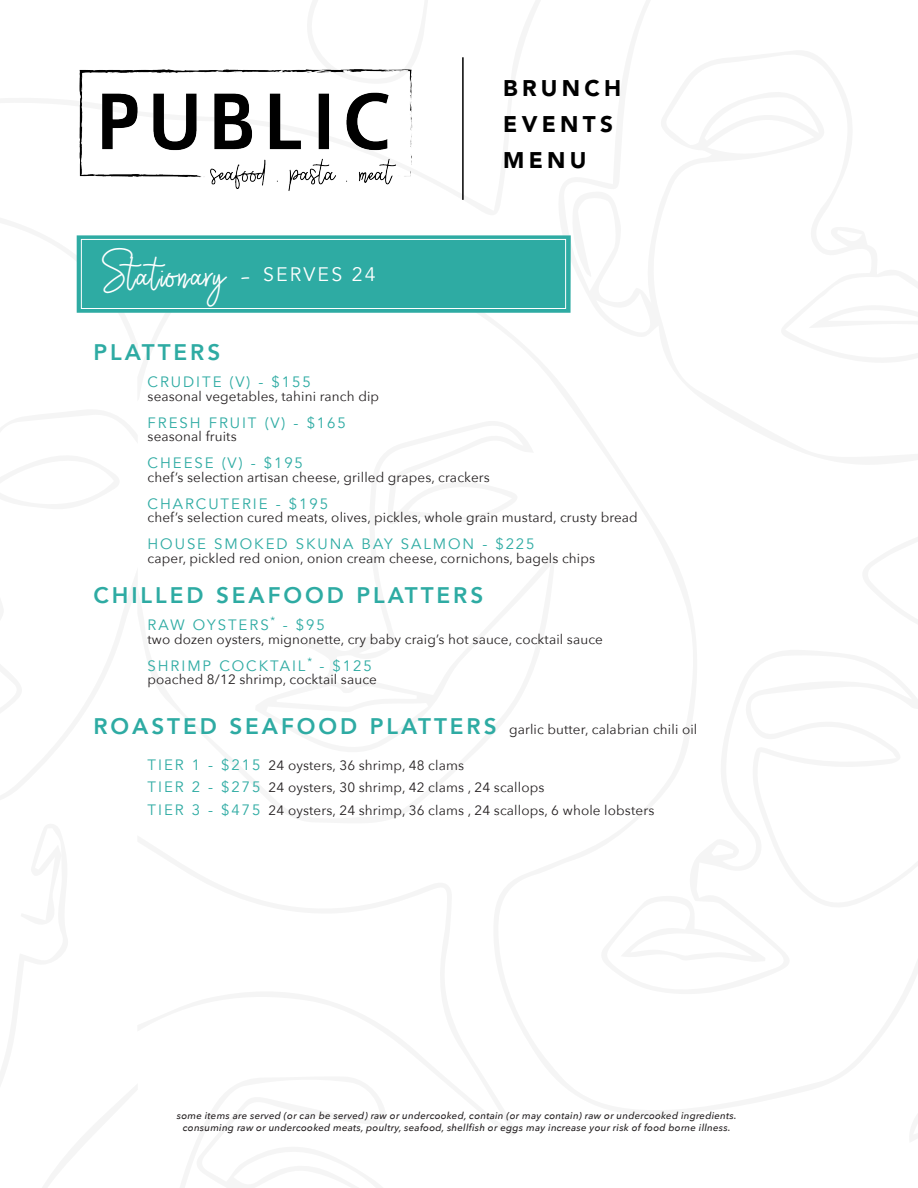
<style>
.page{position:relative;width:918px;height:1188px;background:#fff}
.page>*{position:absolute;margin:0;border:0;box-sizing:border-box;transform-origin:0 0}
.t1{font:37.5px "Westey";letter-spacing:.03em;color:#fff}
.t2{font:800 22.5px "Avenir";letter-spacing:.13em;color:#2eaba3}
.t3{font:900 22.5px "Avenir LT Std";letter-spacing:.19em;color:#000}
.t4{font:15px "Avenir";letter-spacing:.13em;color:#2eaba3}
.t5{font:13.5px "Avenir Next";letter-spacing:.01em;color:#231f20}
.t6{font:italic 500 9.75px "Avenir Next";letter-spacing:.025em;color:#231f20}
.s1{font-size:34.5px}
.s2{font-family:"Avenir";font-weight:800;font-size:22.5px;color:#2eaba3}
.s3{font-family:"Avenir";font-size:15px;color:#2eaba3}
</style>
<div class="page">
<div style="left:77px;top:235px;width:494px;height:78px;background:#2eaba3"></div>
<img style="left:79px;top:69px;width:334px;height:122px">
<hr style="left:462px;top:57px;width:2px;height:143px;background:#000">
<div style="left:81px;top:239px;width:485px;height:70px;border:1px solid #fff"></div>
<p class="t3" style="left:503px;top:74px;width:120px">BRUNCH</p>
<p class="t3" style="left:503px;top:110px;width:111px">EVENTS</p>
<p class="t3" style="left:503px;top:146px;width:85px">MENU</p>
<p class="t1" style="left:102px;top:252px;width:275px">Stationary <span class="s1">-</span> <sup>SERVES</sup> <sup>24</sup></p>
<p class="t2" style="left:94px;top:335px;width:128px">PLATTERS</p>
<p class="t4" style="left:148px;top:373px;width:165px">CRUDITE (V) - $155</p>
<p class="t5" style="left:148px;top:385px;width:233px">seasonal vegetables, tahini ranch dip</p>
<p class="t4" style="left:148px;top:414px;width:200px">FRESH FRUIT (V) - $165</p>
<p class="t5" style="left:148px;top:425px;width:91px">seasonal fruits</p>
<p class="t4" style="left:148px;top:454px;width:157px">CHEESE (V) - $195</p>
<p class="t5" style="left:148px;top:466px;width:344px">chef’s selection artisan cheese, grilled grapes, crackers</p>
<p class="t4" style="left:148px;top:495px;width:182px">CHARCUTERIE - $195</p>
<p class="t5" style="left:148px;top:506px;width:492px">chef’s selection cured meats, olives, pickles, whole grain mustard, crusty bread</p>
<p class="t4" style="left:148px;top:535px;width:389px">HOUSE SMOKED SKUNA BAY SALMON - $225</p>
<p class="t5" style="left:148px;top:547px;width:449px">caper, pickled red onion, onion cream cheese, cornichons, bagels chips</p>
<p class="t2" style="left:94px;top:578px;width:391px">CHILLED SEAFOOD PLATTERS</p>
<p class="t4" style="left:148px;top:616px;width:179px">RAW OYSTERS<sup>*</sup> - $95</p>
<p class="t5" style="left:148px;top:628px;width:457px">two dozen oysters, mignonette, cry baby craig’s hot sauce, cocktail sauce</p>
<p class="t4" style="left:148px;top:657px;width:226px">SHRIMP COCKTAIL<sup>*</sup> - $125</p>
<p class="t5" style="left:148px;top:668px;width:231px">poached 8/12 shrimp, cocktail sauce</p>
<p class="t5" style="left:94px;top:718px;width:605px"><span class="s2">ROASTED SEAFOOD PLATTERS</span> garlic butter, calabrian chili oil</p>
<p class="t5" style="left:148px;top:754px;width:318px"><span class="s3">TIER 1 - $215</span> 24 oysters, 36 shrimp, 48 clams</p>
<p class="t5" style="left:148px;top:776px;width:398px"><span class="s3">TIER 2 - $275</span> 24 oysters, 30 shrimp, 42 clams , 24 scallops</p>
<p class="t5" style="left:148px;top:799px;width:508px"><span class="s3">TIER 3 - $475</span> 24 oysters, 24 shrimp, 36 clams , 24 scallops, 6 whole lobsters</p>
<p class="t6" style="left:177px;top:1108px;width:561px">some items are served (or can be served) raw or undercooked, contain (or may contain) raw or undercooked ingredients.</p>
<p class="t6" style="left:183px;top:1119px;width:549px">consuming raw or undercooked meats, poultry, seafood, shellfish or eggs may increase your risk of food borne illness.</p>
</div>
